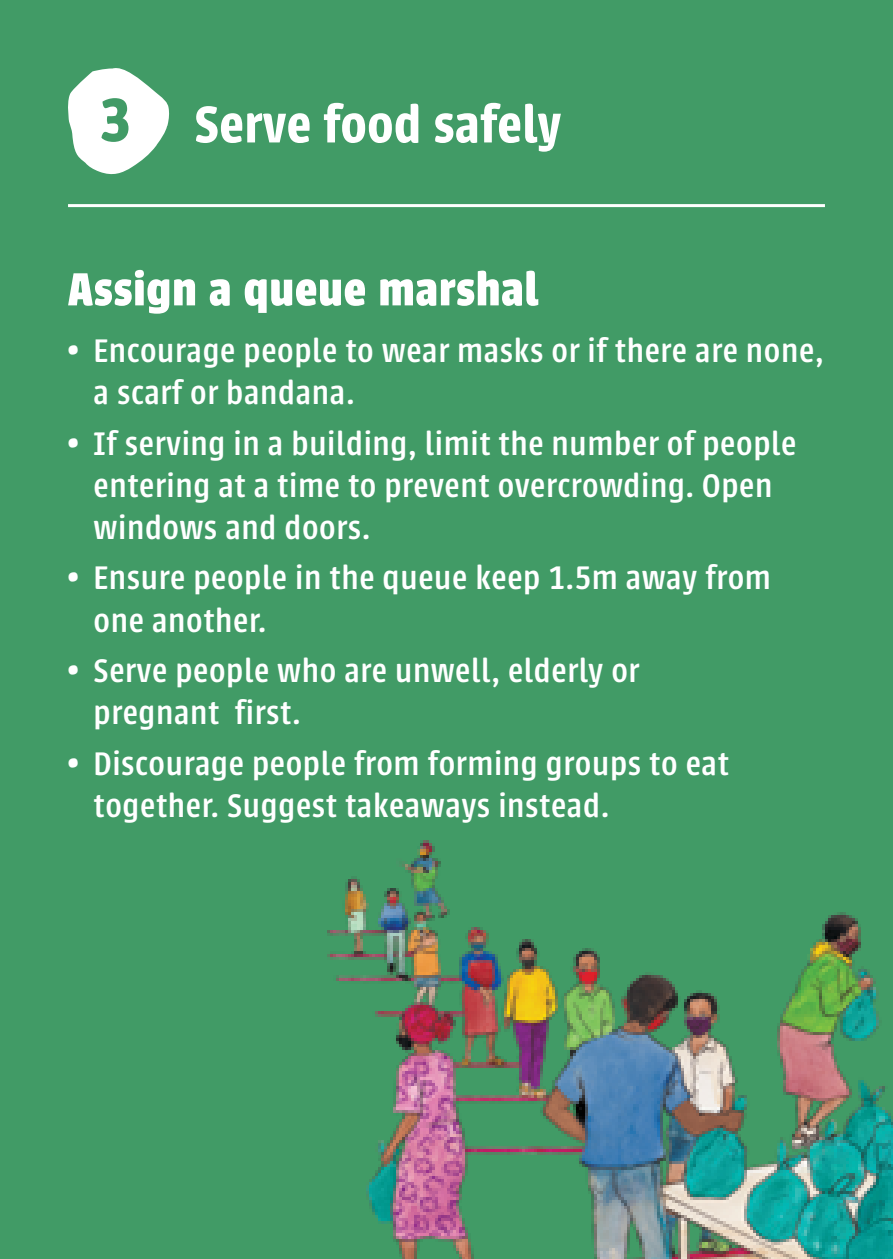
<style>
.page{position:relative;width:893px;height:1259px;background:#419b66}
.page>*{position:absolute;margin:0;border:0;box-sizing:border-box;transform-origin:0 0}
.Poster_Heading{font:600 67.5px "Urbana";color:#419b66}
.page_heading_WHITE{font:600 57px "Urbana";letter-spacing:.01em;color:#fff}
.heading_WHITE{font:700 51px "Urbana";letter-spacing:.02em;color:#fff}
.t1{font:500 36px/42px "Urbana";letter-spacing:.02em;color:#fff}
</style>
<div class="page">
<img style="left:327px;top:840px;width:566px;height:419px">
<hr style="left:68px;top:204px;width:757px;height:3px;background:#fff">
<svg style="left:68px;top:68px;width:101px;height:107px"></svg>
<p class="Poster_Heading" style="left:100px;top:82px;width:32px">3</p>
<p class="page_heading_WHITE" style="left:195px;top:92px;width:368px">Serve food safely</p>
<p class="heading_WHITE" style="left:68px;top:260px;width:472px">Assign a queue marshal</p>
<p class="t1" style="left:94px;top:330px;width:732px;text-indent:-26px">• Encourage people to wear masks or if there are none, a scarf or bandana.</p>
<p class="t1" style="left:94px;top:423px;width:704px;text-indent:-26px">• If serving in a building, limit the number of people entering at a time to prevent overcrowding. Open windows and doors.</p>
<p class="t1" style="left:94px;top:557px;width:679px;text-indent:-26px">• Ensure people in the queue keep 1.5m away from one another.</p>
<p class="t1" style="left:94px;top:650px;width:547px;text-indent:-26px">• Serve people who are unwell, elderly or pregnant first.</p>
<p class="t1" style="left:94px;top:742px;width:637px;text-indent:-26px">• Discourage people from forming groups to eat together. Suggest takeaways instead.</p>
</div>
